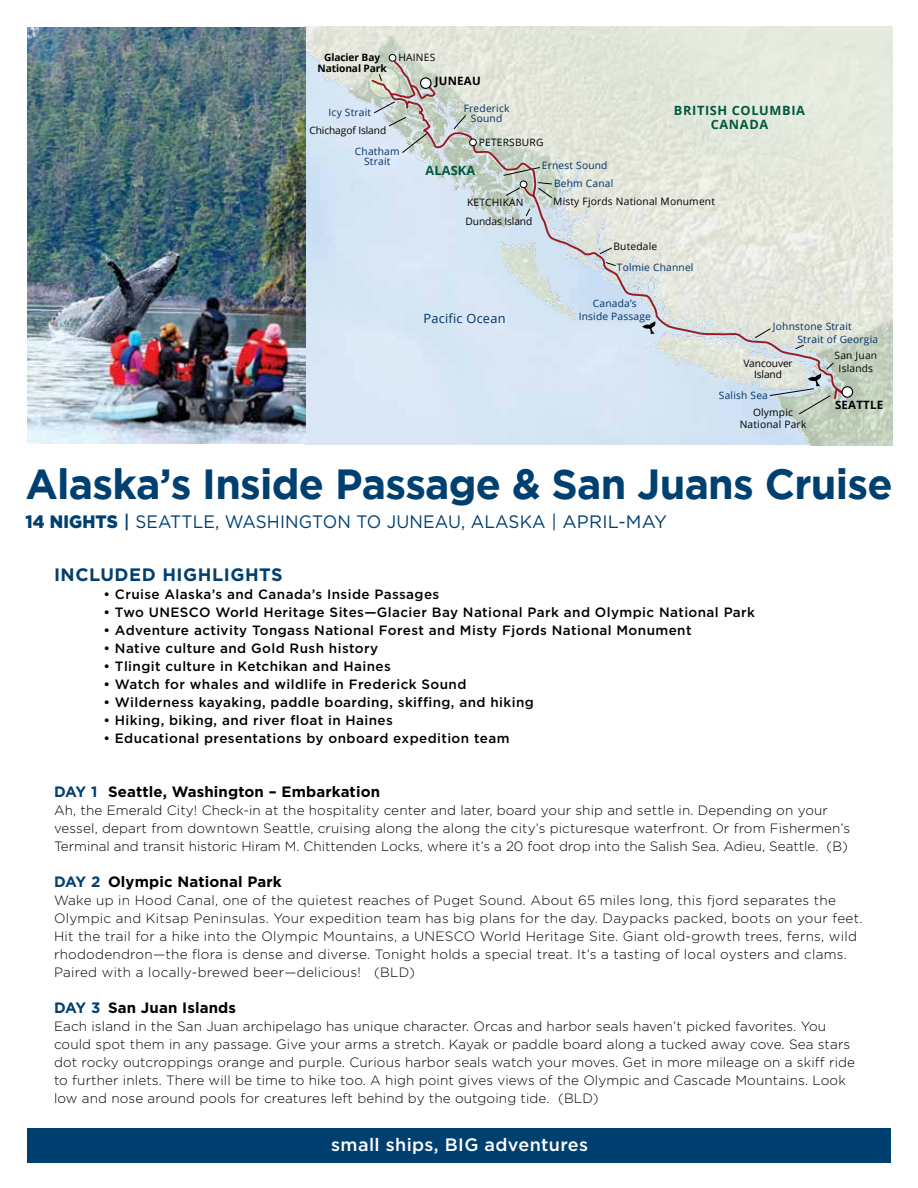
<style>
.page{position:relative;width:918px;height:1188px;background:#fff}
.page>*{position:absolute;margin:0;border:0;box-sizing:border-box;transform-origin:0 0}
.t1{font:700 42px "Gotham";letter-spacing:-.02em;color:#004071}
.t2{font:18px "Gotham HTF";letter-spacing:.01em;color:#004071;scale:.95 1}
.t3{font:500 18px "Gotham HTF";letter-spacing:.02em;color:#fff}
.t4{font:700 18px "Gotham HTF";letter-spacing:.03em;color:#004071}
.t5{font:700 15px "Gotham HTF";letter-spacing:.01em;color:#000}
.t6{font:300 13.5px/18px "Gotham HTF";letter-spacing:.01em;color:#000}
.t7{font:500 13.5px "Gotham HTF";letter-spacing:.03em;color:#000}
.t8{font:700 12.75px/14.2px "Open Sans";letter-spacing:.05em;color:#00583d;text-align:center}
.t9{font:12.75px "Open Sans";letter-spacing:.02em;color:#003263}
.t10{font:700 11.55px "Open Sans";letter-spacing:.02em;color:#000}
.t11{font:10.2px/10.2px "Open Sans";letter-spacing:.02em;color:#003263;text-align:center}
.t12{font:10.2px/12.8px "Open Sans";letter-spacing:.02em;color:#000;text-align:center}
.t13{font:10.2px/11.4px "Open Sans";letter-spacing:-.01em;color:#000;text-align:center}
.t14{font:700 10.2px "Open Sans";letter-spacing:-.01em;color:#000}
.s1{font-weight:900}
.s2{font-weight:500}
.s3{color:#004071}
</style>
<div class="page">
<div style="left:27px;top:1128px;width:864px;height:34px;background:#004071"></div>
<img style="left:304px;top:27px;width:589px;height:419px">
<div style="left:368px;top:67px;width:32px;height:32px;border:1px solid #94bbaf;border-radius:50%"></div>
<svg style="left:769px;top:362px;width:77px;height:53px;background:#becbc1"></svg>
<svg style="left:521px;top:183px;width:323px;height:212px;background:#dce1e1"></svg>
<div style="left:842px;top:387px;width:11px;height:10px;background:#fff;border-radius:50%"></div>
<div style="left:842px;top:386px;width:11px;height:12px;border:1px solid #000;border-radius:50%"></div>
<div style="left:389px;top:54px;width:7px;height:7px;background:#fff;border-radius:50%"></div>
<div style="left:389px;top:54px;width:7px;height:8px;border:1px solid #000;border-radius:50%"></div>
<svg style="left:795px;top:344px;width:10px;height:6px"></svg>
<svg style="left:525px;top:208px;width:6px;height:9px"></svg>
<svg style="left:599px;top:247px;width:14px;height:8px"></svg>
<svg style="left:605px;top:262px;width:11px;height:4px"></svg>
<svg style="left:370px;top:57px;width:183px;height:142px;background:#d0d5d1"></svg>
<img style="left:27px;top:27px;width:279px;height:417px">
<p class="t14" style="left:324px;top:50px;width:58px">Glacier Bay</p>
<p class="t12" style="left:399px;top:51px;width:38px">HAINES</p>
<p class="t14" style="left:318px;top:62px;width:71px">National Park</p>
<p class="t11" style="left:329px;top:107px;width:44px">Icy Strait</p>
<p class="t13" style="left:309px;top:125px;width:78px">Chichagof Island</p>
<p class="t11" style="left:355px;top:146px;width:46px">Chatham<br>Strait</p>
<p class="t10" style="left:435px;top:73px;width:47px">JUNEAU</p>
<p class="t11" style="left:464px;top:103px;width:47px">Frederick<br>Sound</p>
<p class="t12" style="left:479px;top:136px;width:66px">PETERSBURG</p>
<p class="t8" style="left:426px;top:163px;width:51px">ALASKA</p>
<p class="t11" style="left:542px;top:160px;width:67px">Ernest Sound</p>
<p class="t8" style="left:674px;top:103px;width:133px">BRITISH COLUMBIA<br>CANADA</p>
<p class="t12" style="left:467px;top:196px;width:58px">KETCHIKAN</p>
<p class="t13" style="left:466px;top:216px;width:68px">Dundas Island</p>
<p class="t9" style="left:423px;top:310px;width:84px">Pacific Ocean</p>
<p class="t11" style="left:554px;top:178px;width:61px">Behm Canal</p>
<p class="t12" style="left:553px;top:195px;width:163px">Misty Fjords National Monument</p>
<p class="t12" style="left:613px;top:240px;width:45px">Butedale</p>
<p class="t11" style="left:617px;top:261px;width:78px">Tolmie Channel</p>
<p class="t11" style="left:579px;top:297px;width:74px;line-height:12.8px">Canada’s<br>Inside Passage</p>
<p class="t11" style="left:773px;top:321px;width:80px">Johnstone Strait</p>
<p class="t12" style="left:835px;top:349px;width:44px">San Juan<br>Islands</p>
<p class="t11" style="left:797px;top:334px;width:82px">Strait of Georgia</p>
<p class="t13" style="left:743px;top:357px;width:51px">Vancouver<br>Island</p>
<p class="t11" style="left:719px;top:390px;width:51px">Salish Sea</p>
<p class="t12" style="left:740px;top:405px;width:68px">Olympic<br>National Park</p>
<p class="t10" style="left:835px;top:397px;width:50px">SEATTLE</p>
<h1 class="t1" style="left:26px;top:460px;width:869px">Alaska’s Inside Passage &amp; San Juans Cruise</h1>
<h2 class="t2" style="left:26px;top:512px;width:677px"><span class="s1">14 NIGHTS</span> <span class="s2">|</span> SEATTLE, WASHINGTON TO JUNEAU, ALASKA | APRIL-MAY</h2>
<h2 class="t4" style="left:54px;top:564px;width:230px">INCLUDED HIGHLIGHTS</h2>
<p class="t7" style="left:104px;top:586px;width:337px">• Cruise Alaska’s and Canada’s Inside Passages</p>
<p class="t7" style="left:104px;top:604px;width:653px">• Two UNESCO World Heritage Sites—Glacier Bay National Park and Olympic National Park</p>
<p class="t7" style="left:104px;top:622px;width:590px">• Adventure activity Tongass National Forest and Misty Fjords National Monument</p>
<p class="t7" style="left:104px;top:640px;width:276px">• Native culture and Gold Rush history</p>
<p class="t7" style="left:104px;top:658px;width:289px">• Tlingit culture in Ketchikan and Haines</p>
<p class="t7" style="left:104px;top:676px;width:364px">• Watch for whales and wildlife in Frederick Sound</p>
<p class="t7" style="left:104px;top:694px;width:432px">• Wilderness kayaking, paddle boarding, skiffing, and hiking</p>
<p class="t7" style="left:104px;top:712px;width:291px">• Hiking, biking, and river float in Haines</p>
<p class="t7" style="left:104px;top:730px;width:408px">• Educational presentations by onboard expedition team</p>
<p class="t5" style="left:54px;top:783px;width:328px"><span class="s3">DAY 1</span> Seattle, Washington – Embarkation</p>
<p class="t6" style="left:54px;top:801px;width:798px">Ah, the Emerald City! Check-in at the hospitality center and later, board your ship and settle in. Depending on your vessel, depart from downtown Seattle, cruising along the along the city’s picturesque waterfront. Or from Fishermen’s<br>Terminal and transit historic Hiram M. Chittenden Locks, where it’s a 20 foot drop into the Salish Sea. Adieu, Seattle. (B)</p>
<p class="t5" style="left:54px;top:873px;width:229px"><span class="s3">DAY 2</span> Olympic National Park</p>
<p class="t6" style="left:54px;top:891px;width:810px">Wake up in Hood Canal, one of the quietest reaches of Puget Sound. About 65 miles long, this fjord separates the Olympic and Kitsap Peninsulas. Your expedition team has big plans for the day. Daypacks packed, boots on your feet.<br>Hit the trail for a hike into the Olympic Mountains, a UNESCO World Heritage Site. Giant old-growth trees, ferns, wild rhododendron—the flora is dense and diverse. Tonight holds a special treat. It’s a tasting of local oysters and clams.<br>Paired with a locally-brewed beer—delicious! (BLD)</p>
<p class="t5" style="left:54px;top:999px;width:184px"><span class="s3">DAY 3</span> San Juan Islands</p>
<p class="t6" style="left:54px;top:1017px;width:803px">Each island in the San Juan archipelago has unique character. Orcas and harbor seals haven’t picked favorites. You could spot them in any passage. Give your arms a stretch. Kayak or paddle board along a tucked away cove. Sea stars dot rocky outcroppings orange and purple. Curious harbor seals watch your moves. Get in more mileage on a skiff ride to further inlets. There will be time to hike too. A high point gives views of the Olympic and Cascade Mountains. Look low and nose around pools for creatures left behind by the outgoing tide. (BLD)</p>
<h2 class="t3" style="left:331px;top:1134px;width:258px">small ships, BIG adventures</h2>
</div>
